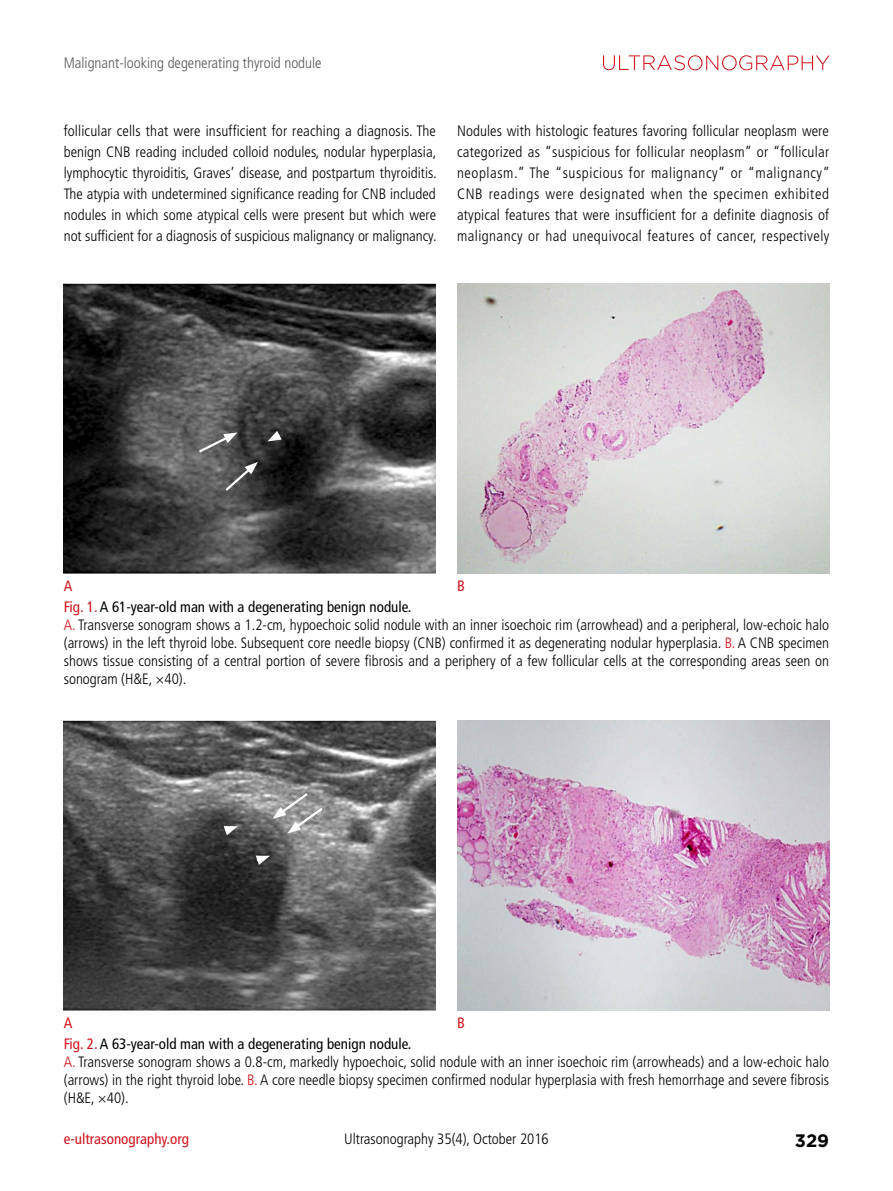
<style>
.page{position:relative;width:893px;height:1191px;background:#fff}
.page>*{position:absolute;margin:0;border:0;box-sizing:border-box;transform-origin:0 0}
.t1{font:700 18px "Gotham";color:#000}
.t2{font:300 condensed 15px/21px "Frutiger LT Std";color:#000;text-align:justify}
.t3{font:300 condensed 15px "Frutiger LT Std";color:#5a5757}
.t4{font:condensed 15px "Frutiger LT Std";color:#d0131c}
.s1{font-weight:400;color:#d0131c}
.s2{font-weight:400}
.s3{color:#d0131c}
</style>
<div class="page">
<svg style="left:603px;top:55px;width:226px;height:15px"></svg>
<img style="left:64px;top:284px;width:372px;height:289px">
<img style="left:457px;top:284px;width:372px;height:289px">
<img style="left:64px;top:721px;width:372px;height:289px">
<img style="left:457px;top:721px;width:372px;height:289px">
<svg style="left:223px;top:462px;width:35px;height:31px"></svg>
<svg style="left:196px;top:432px;width:41px;height:22px"></svg>
<svg style="left:267px;top:431px;width:15px;height:10px"></svg>
<svg style="left:273px;top:791px;width:52px;height:42px;background:#a2a2a2"></svg>
<svg style="left:223px;top:826px;width:15px;height:9px"></svg>
<svg style="left:254px;top:855px;width:16px;height:10px"></svg>
<p class="t3" style="left:64px;top:54px;width:259px">Malignant-looking degenerating thyroid nodule</p>
<p class="t2" style="left:64px;top:120px;width:374px">follicular cells that were insufficient for reaching a diagnosis. The benign CNB reading included colloid nodules, nodular hyperplasia, lymphocytic thyroiditis, Graves’ disease, and postpartum thyroiditis.<br>The atypia with undetermined significance reading for CNB included nodules in which some atypical cells were present but which were not sufficient for a diagnosis of suspicious malignancy or malignancy.</p>
<p class="t2" style="left:457px;top:120px;width:374px">Nodules with histologic features favoring follicular neoplasm were categorized as “suspicious for follicular neoplasm” or “follicular neoplasm.” The “suspicious for malignancy” or “malignancy” CNB readings were designated when the specimen exhibited atypical features that were insufficient for a definite diagnosis of malignancy or had unequivocal features of cancer, respectively</p>
<p class="t4" style="left:64px;top:577px;width:10px">A</p>
<p class="t4" style="left:457px;top:577px;width:9px">B</p>
<p class="t2" style="left:64px;top:598px;width:767px;line-height:18px;text-align:left"><span class="s1">Fig. 1.</span> <span class="s2">A 61-year-old man with a degenerating benign nodule.<br></span><span class="s3">A.</span> Transverse sonogram shows a 1.2-cm, hypoechoic solid nodule with an inner isoechoic rim (arrowhead) and a peripheral, low-echoic halo (arrows) in the left thyroid lobe. Subsequent core needle biopsy (CNB) confirmed it as degenerating nodular hyperplasia. <span class="s3">B.</span> A CNB specimen shows tissue consisting of a central portion of severe fibrosis and a periphery of a few follicular cells at the corresponding areas seen on sonogram (H&amp;E, ×40).</p>
<p class="t4" style="left:64px;top:1014px;width:10px">A</p>
<p class="t4" style="left:457px;top:1014px;width:9px">B</p>
<p class="t2" style="left:64px;top:1035px;width:767px;line-height:18px;text-align:left"><span class="s1">Fig. 2.</span> <span class="s2">A 63-year-old man with a degenerating benign nodule.<br></span><span class="s3">A.</span> Transverse sonogram shows a 0.8-cm, markedly hypoechoic, solid nodule with an inner isoechoic rim (arrowheads) and a low-echoic halo (arrows) in the right thyroid lobe. <span class="s3">B.</span> A core needle biopsy specimen confirmed nodular hyperplasia with fresh hemorrhage and severe fibrosis (H&amp;E, ×40).</p>
<p class="t4" style="left:64px;top:1130px;width:127px">e-ultrasonography.org</p>
<p class="t2" style="left:344px;top:1128px;width:206px">Ultrasonography 35(4), October 2016</p>
<p class="t1" style="left:795px;top:1130px;width:36px">329</p>
</div>
